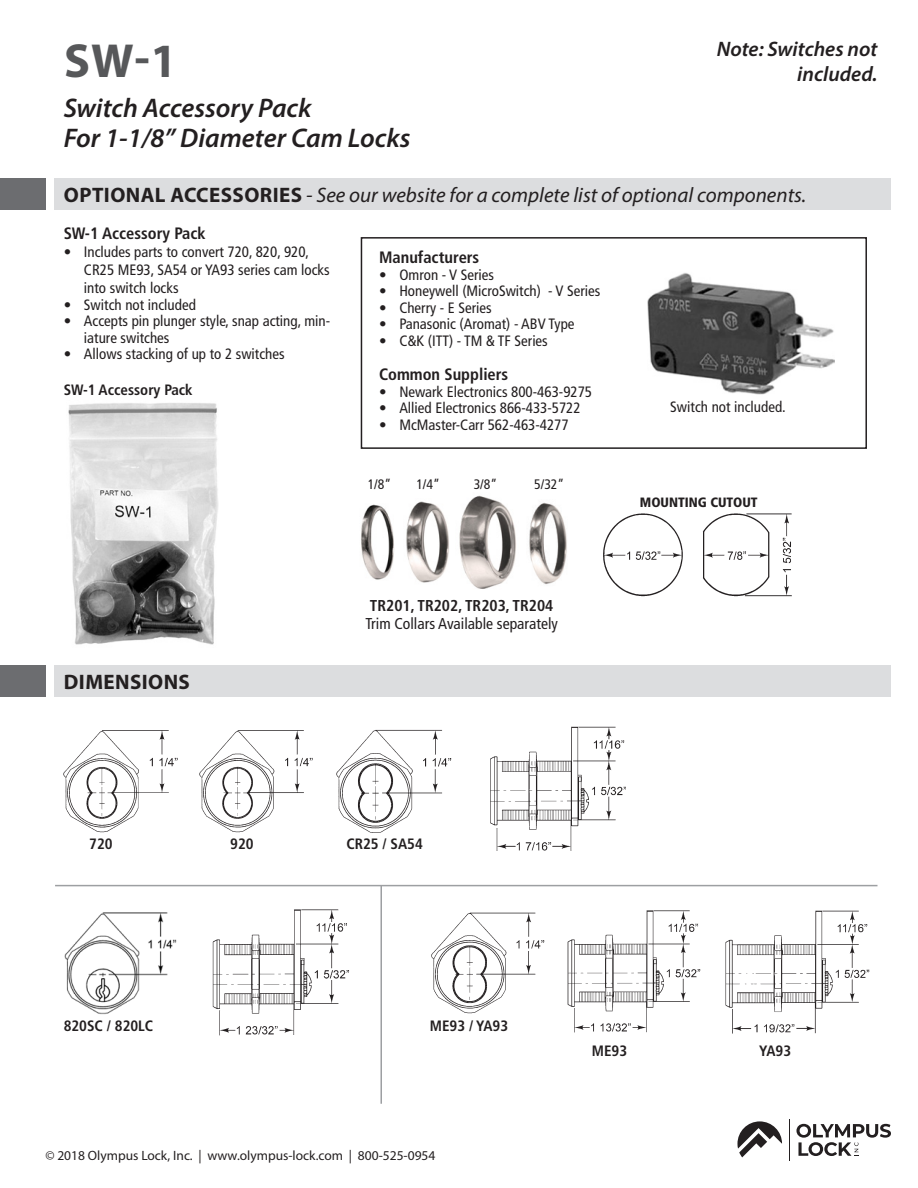
<style>
.page{position:relative;width:918px;height:1188px;background:#fff}
.page>*{position:absolute;margin:0;border:0;box-sizing:border-box;transform-origin:0 0}
.t1{font:700 48px "Myriad Pro";color:#57585a}
.t2{font:italic 600 27px "Myriad Pro";color:#231f20}
.t3{font:italic 21px "Myriad Pro";color:#231f20}
.t4{font:italic 600 21px/25.2px "Myriad Pro";color:#231f20;text-align:right}
.t5{font:700 21px "Myriad Pro";letter-spacing:.02em;color:#231f20}
.t6{font:700 condensed 16.5px "Frutiger LT Std";color:#231f20}
.t7{font:condensed 15.75px "Frutiger LT Std";color:#231f20}
.t8{font:700 condensed 15.75px "Frutiger LT Std";color:#231f20}
.t9{font:condensed 15px/18px "Frutiger LT Std";color:#231f20}
.t10{font:700 condensed 15px "Frutiger LT Std";color:#231f20}
.t11{font:condensed 13.8px "Frutiger LT Std";color:#231f20}
.t12{font:13.5px "Myriad Pro";color:#231f20}
.t13{font:900 condensed 13.5px "Frutiger LT Std";color:#231f20}
.s1{font-weight:700;font-style:normal}
</style>
<div class="page">
<div style="left:54px;top:178px;width:837px;height:32px;background:#dcdddf"></div>
<div style="left:54px;top:665px;width:837px;height:32px;background:#dcdddf"></div>
<div style="left:0;top:665px;width:45px;height:32px;background:#6c6d70"></div>
<div style="left:0;top:178px;width:45px;height:32px;background:#6c6d70"></div>
<img style="left:529px;top:502px;width:38px;height:82px">
<img style="left:603px;top:513px;width:189px;height:84px">
<img style="left:361px;top:504px;width:33px;height:76px">
<img style="left:406px;top:501px;width:43px;height:82px">
<img style="left:459px;top:495px;width:57px;height:94px">
<img style="left:648px;top:273px;width:187px;height:122px">
<div style="left:361px;top:237px;width:506px;height:212px;border:2px solid #231f20"></div>
<img style="left:68px;top:403px;width:150px;height:242px">
<img style="left:490px;top:727px;width:136px;height:124px">
<img style="left:64px;top:912px;width:113px;height:102px">
<img style="left:212px;top:909px;width:137px;height:127px">
<img style="left:200px;top:730px;width:113px;height:103px">
<img style="left:64px;top:730px;width:114px;height:103px">
<img style="left:336px;top:729px;width:116px;height:104px">
<img style="left:567px;top:910px;width:134px;height:123px">
<img style="left:725px;top:911px;width:145px;height:123px">
<img style="left:431px;top:912px;width:114px;height:102px">
<hr style="left:55px;top:885px;width:823px;height:1px;background:#9d9fa2">
<hr style="left:380px;top:886px;width:2px;height:218px;background:#9d9fa2">
<svg style="left:796px;top:1124px;width:95px;height:32px"></svg>
<hr style="left:789px;top:1119px;width:1px;height:42px;background:#231f20">
<svg style="left:737px;top:1121px;width:45px;height:36px"></svg>
<p class="t1" style="left:64px;top:29px;width:115px">SW-1</p>
<p class="t2" style="left:64px;top:91px;width:249px">Switch Accessory Pack</p>
<p class="t2" style="left:64px;top:121px;width:348px">For 1-1/8” Diameter Cam Locks</p>
<p class="t4" style="left:717px;top:36px;width:162px">Note: Switches not included.</p>
<p class="t3" style="left:64px;top:182px;width:744px"><span class="s1">OPTIONAL ACCESSORIES</span> - See our website for a complete list of optional components.</p>
<p class="t6" style="left:64px;top:224px;width:144px">SW-1 Accessory Pack</p>
<p class="t9" style="left:84px;top:243px;width:247px;text-indent:-20px">• Includes parts to convert 720, 820, 920,<br>CR25 ME93, SA54 or YA93 series cam locks into switch locks</p>
<p class="t9" style="left:64px;top:296px;width:134px">• Switch not included</p>
<p class="t9" style="left:84px;top:313px;width:248px;line-height:16.5px;text-indent:-20px">• Accepts pin plunger style, snap acting, min&shy;iature switches</p>
<p class="t9" style="left:64px;top:345px;width:222px">• Allows stacking of up to 2 switches</p>
<p class="t10" style="left:64px;top:381px;width:131px">SW-1 Accessory Pack</p>
<p class="t6" style="left:379px;top:248px;width:102px">Manufacturers</p>
<p class="t9" style="left:379px;top:266px;width:116px">• Omron - V Series</p>
<p class="t9" style="left:379px;top:282px;width:223px">• Honeywell (MicroSwitch) - V Series</p>
<p class="t9" style="left:379px;top:299px;width:114px">• Cherry - E Series</p>
<p class="t9" style="left:379px;top:315px;width:197px">• Panasonic (Aromat) - ABV Type</p>
<p class="t9" style="left:379px;top:332px;width:170px">• C&amp;K (ITT) - TM &amp; TF Series</p>
<p class="t6" style="left:379px;top:365px;width:131px">Common Suppliers</p>
<p class="t9" style="left:379px;top:383px;width:215px">• Newark Electronics 800-463-9275</p>
<p class="t9" style="left:379px;top:399px;width:203px">• Allied Electronics 866-433-5722</p>
<p class="t9" style="left:379px;top:416px;width:191px">• McMaster-Carr 562-463-4277</p>
<p class="t11" style="left:368px;top:476px;width:25px">1/8”</p>
<p class="t11" style="left:416px;top:476px;width:25px">1/4”</p>
<p class="t11" style="left:474px;top:476px;width:25px">3/8”</p>
<p class="t11" style="left:534px;top:476px;width:32px">5/32”</p>
<p class="t5" style="left:64px;top:668px;width:128px">DIMENSIONS</p>
<p class="t8" style="left:370px;top:596px;width:185px">TR201, TR202, TR203, TR204</p>
<p class="t7" style="left:365px;top:615px;width:194px">Trim Collars Available separately</p>
<p class="t9" style="left:670px;top:397px;width:117px">Switch not included.</p>
<p class="t13" style="left:640px;top:495px;width:119px">MOUNTING CUTOUT</p>
<p class="t10" style="left:89px;top:835px;width:25px">720</p>
<p class="t10" style="left:230px;top:835px;width:25px">920</p>
<p class="t10" style="left:346px;top:835px;width:78px">CR25 / SA54</p>
<p class="t10" style="left:64px;top:1017px;width:91px">820SC / 820LC</p>
<p class="t10" style="left:430px;top:1016px;width:80px">ME93 / YA93</p>
<p class="t12" style="left:45px;top:1147px;width:392px">© 2018 Olympus Lock, Inc. | www.olympus-lock.com | 800-525-0954</p>
<p class="t10" style="left:592px;top:1042px;width:37px">ME93</p>
<p class="t10" style="left:759px;top:1042px;width:33px">YA93</p>
</div>
